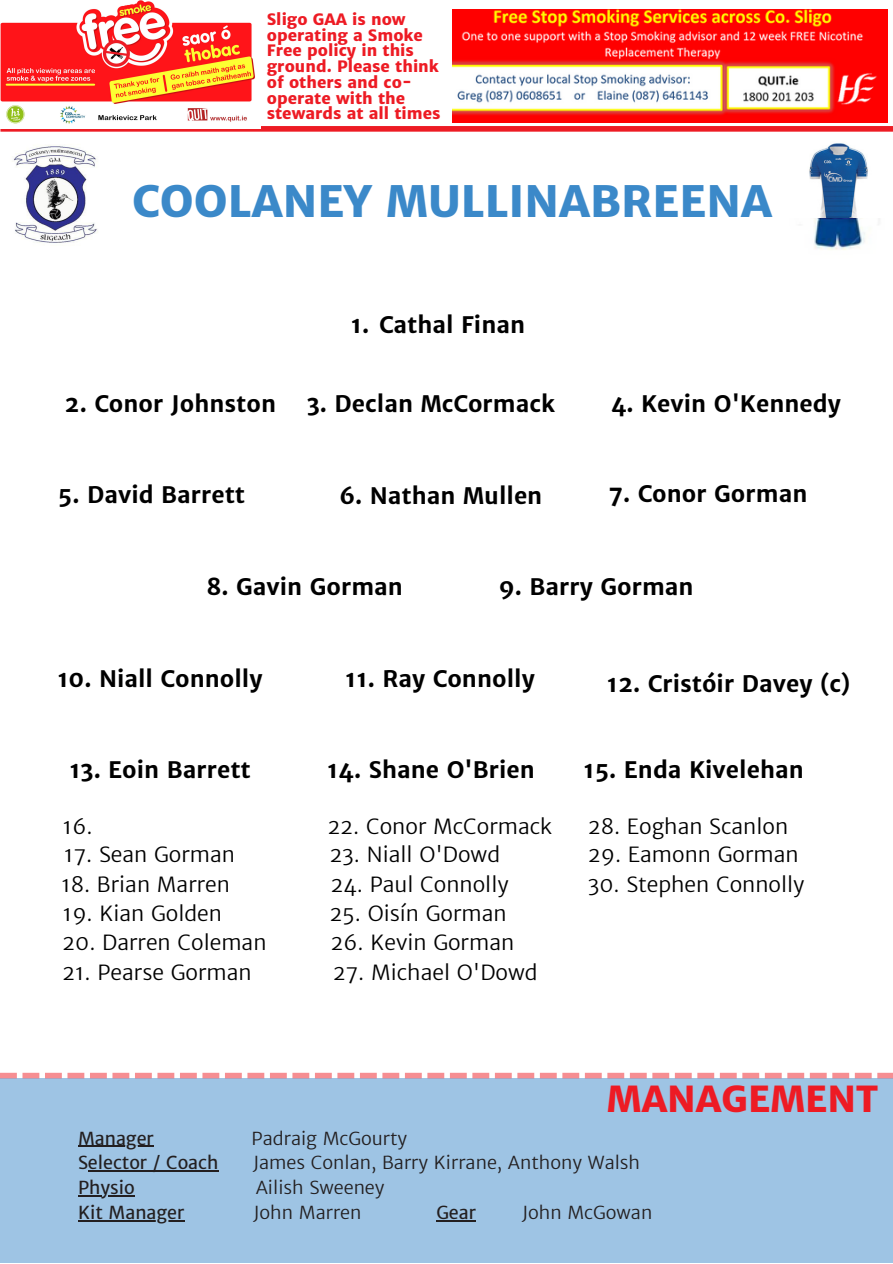
<style>
.page{position:relative;width:893px;height:1264px;background:#fff}
.page>*{position:absolute;margin:0;border:0;box-sizing:border-box;transform-origin:0 0}
.t1{font:800 43.5px "Merriweather Sans";color:#3b89c9}
.t2{font:800 36px "Merriweather Sans";color:#ed1b24}
.t3{font:700 22.8px "Merriweather Sans";color:#000}
.t4{font:300 21px "Merriweather Sans";color:#000}
.t5{font:300 18px "Merriweather Sans";color:#231f20}
.t6{font:18px "Merriweather Sans";color:#231f20}
.t7{font:800 15.75px/15.8px "Merriweather Sans";color:#ed1b24}
</style>
<div class="page">
<div style="left:0;top:1078px;width:892px;height:184px;background:#9ec4e4"></div>
<svg style="left:0;top:1072px;width:892px;height:6px"></svg>
<div style="left:0;top:126px;width:892px;height:6px;background:#ed1b24"></div>
<img style="left:13px;top:145px;width:85px;height:98px">
<img style="left:0;top:0;width:261px;height:129px">
<img style="left:452px;top:10px;width:435px;height:112px">
<hr style="left:78px;top:1145px;width:76px;height:1px;background:#231f20">
<hr style="left:88px;top:1170px;width:130px;height:1px;background:#231f20">
<hr style="left:78px;top:1195px;width:57px;height:1px;background:#231f20">
<hr style="left:78px;top:1219px;width:106px;height:1px;background:#231f20">
<hr style="left:436px;top:1219px;width:40px;height:1px;background:#231f20">
<img style="left:809px;top:143px;width:59px;height:75px">
<img style="left:814px;top:218px;width:51px;height:32px">
<p class="t7" style="left:267px;top:11px;width:175px">Sligo GAA is now operating a Smoke<br>Free policy in this ground. Please think of others and co&shy;operate with the stewards at all times</p>
<h1 class="t1" style="left:132px;top:174px;width:641px">COOLANEY MULLINABREENA</h1>
<p class="t3" style="left:64px;top:389px;width:213px">2. Conor Johnston</p>
<p class="t3" style="left:58px;top:480px;width:189px">5. David Barrett</p>
<p class="t3" style="left:351px;top:310px;width:176px">1. Cathal Finan</p>
<p class="t3" style="left:307px;top:389px;width:249px">3. Declan McCormack</p>
<p class="t3" style="left:610px;top:389px;width:232px">4. Kevin O'Kennedy</p>
<p class="t3" style="left:339px;top:481px;width:204px">6. Nathan Mullen</p>
<p class="t3" style="left:608px;top:479px;width:200px">7. Conor Gorman</p>
<p class="t3" style="left:206px;top:572px;width:198px">8. Gavin Gorman</p>
<p class="t3" style="left:499px;top:572px;width:196px">9. Barry Gorman</p>
<p class="t3" style="left:57px;top:664px;width:207px">10. Niall Connolly</p>
<p class="t3" style="left:345px;top:664px;width:191px">11. Ray Connolly</p>
<p class="t3" style="left:607px;top:669px;width:245px">12. Cristóir Davey (c)</p>
<p class="t3" style="left:69px;top:755px;width:183px">13. Eoin Barrett</p>
<p class="t4" style="left:63px;top:813px;width:31px">16.</p>
<p class="t4" style="left:64px;top:841px;width:172px">17. Sean Gorman</p>
<p class="t4" style="left:61px;top:870px;width:170px">18. Brian Marren</p>
<p class="t4" style="left:63px;top:900px;width:160px">19. Kian Golden</p>
<p class="t3" style="left:327px;top:755px;width:209px">14. Shane O'Brien</p>
<p class="t3" style="left:583px;top:755px;width:222px">15. Enda Kivelehan</p>
<p class="t4" style="left:327px;top:813px;width:226px">22. Conor McCormack</p>
<p class="t4" style="left:587px;top:813px;width:202px">28. Eoghan Scanlon</p>
<p class="t4" style="left:329px;top:841px;width:172px">23. Niall O'Dowd</p>
<p class="t4" style="left:587px;top:841px;width:212px">29. Eamonn Gorman</p>
<p class="t4" style="left:330px;top:870px;width:180px">24. Paul Connolly</p>
<p class="t4" style="left:587px;top:871px;width:218px">30. Stephen Connolly</p>
<p class="t4" style="left:329px;top:900px;width:179px">25. Oisín Gorman</p>
<p class="t4" style="left:62px;top:929px;width:206px">20. Darren Coleman</p>
<p class="t4" style="left:62px;top:958px;width:191px">21. Pearse Gorman</p>
<p class="t4" style="left:330px;top:929px;width:185px">26. Kevin Gorman</p>
<p class="t4" style="left:332px;top:958px;width:206px">27. Michael O'Dowd</p>
<h2 class="t2" style="left:606px;top:1076px;width:273px">MANAGEMENT</h2>
<p class="t6" style="left:78px;top:1126px;width:77px">Manager</p>
<p class="t5" style="left:251px;top:1126px;width:157px">Padraig McGourty</p>
<p class="t6" style="left:78px;top:1151px;width:142px">Selector / Coach</p>
<p class="t5" style="left:253px;top:1151px;width:388px">James Conlan, Barry Kirrane, Anthony Walsh</p>
<p class="t6" style="left:78px;top:1176px;width:58px">Physio</p>
<p class="t5" style="left:256px;top:1176px;width:130px">Ailish Sweeney</p>
<p class="t6" style="left:78px;top:1201px;width:108px">Kit Manager</p>
<p class="t5" style="left:253px;top:1201px;width:109px">John Marren</p>
<p class="t6" style="left:436px;top:1201px;width:41px">Gear</p>
<p class="t5" style="left:522px;top:1201px;width:132px">John McGowan</p>
</div>
